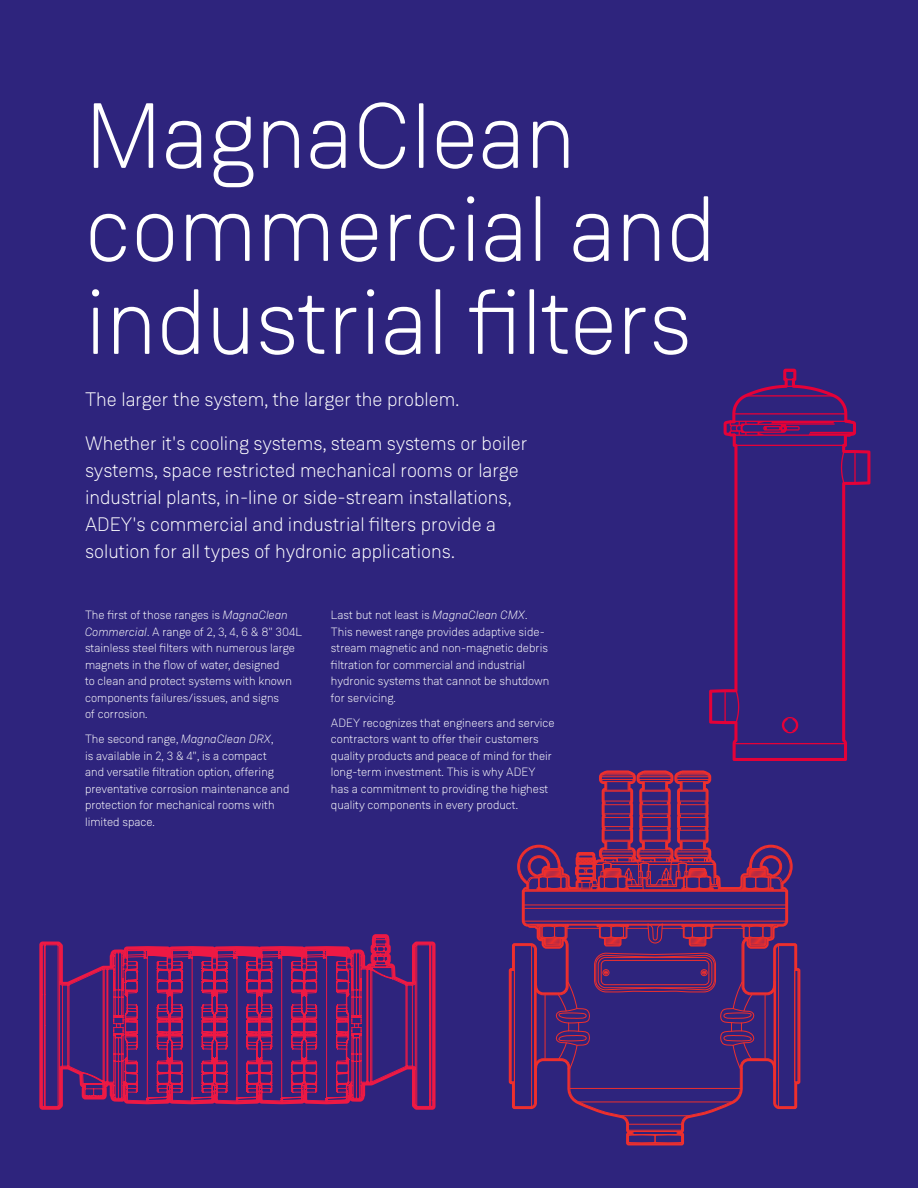
<style>
.page{position:relative;width:918px;height:1188px;background:#2e247d}
.page>*{position:absolute;margin:0;border:0;box-sizing:border-box;transform-origin:0 0}
.Section_Title{font:300 92.25px/93px "Weissenhof Grotesk";color:#fff}
.Section_Text{font:300 19.5px/27px "Weissenhof Grotesk";color:#fff}
.Body_Text{font:300 12px/16.5px "Weissenhof Grotesk";color:#fff}
.s1{font-style:italic}
</style>
<div class="page">
<svg style="left:509px;top:770px;width:291px;height:375px"></svg>
<svg style="left:39px;top:934px;width:397px;height:176px"></svg>
<svg style="left:42px;top:937px;width:391px;height:170px"></svg>
<svg style="left:709px;top:369px;width:161px;height:392px"></svg>
<svg style="left:729px;top:420px;width:7px;height:3px"></svg>
<svg style="left:729px;top:433px;width:7px;height:3px"></svg>
<p class="Section_Title" style="left:85px;top:89px;width:492px">MagnaClean</p>
<p class="Section_Title" style="left:85px;top:182px;width:632px">commercial and industrial filters</p>
<p class="Section_Text" style="left:85px;top:386px;width:376px">The larger the system, the larger the problem.</p>
<p class="Section_Text" style="left:85px;top:430px;width:444px">Whether it's cooling systems, steam systems or boiler systems, space restricted mechanical rooms or large industrial plants, in-line or side-stream installations, ADEY's commercial and industrial filters provide a solution for all types of hydronic applications.</p>
<p class="Body_Text" style="left:85px;top:607px;width:219px">The first of those ranges is <span class="s1">MagnaClean Commercial</span>. A range of 2, 3, 4, 6 &amp; 8" 304L stainless steel filters with numerous large magnets in the flow of water, designed<br>to clean and protect systems with known components failures/issues, and signs<br>of corrosion.</p>
<p class="Body_Text" style="left:85px;top:731px;width:206px">The second range, <span class="s1">MagnaClean DRX</span>,<br>is available in 2, 3 &amp; 4", is a compact<br>and versatile filtration option, offering preventative corrosion maintenance and protection for mechanical rooms with limited space.</p>
<p class="Body_Text" style="left:331px;top:607px;width:220px">Last but not least is <span class="s1">MagnaClean CMX</span>.<br>This newest range provides adaptive side&shy;stream magnetic and non-magnetic debris filtration for commercial and industrial hydronic systems that cannot be shutdown for servicing.</p>
<p class="Body_Text" style="left:331px;top:714px;width:225px">ADEY recognizes that engineers and service contractors want to offer their customers quality products and peace of mind for their long-term investment. This is why ADEY has a commitment to providing the highest quality components in every product.</p>
</div>
